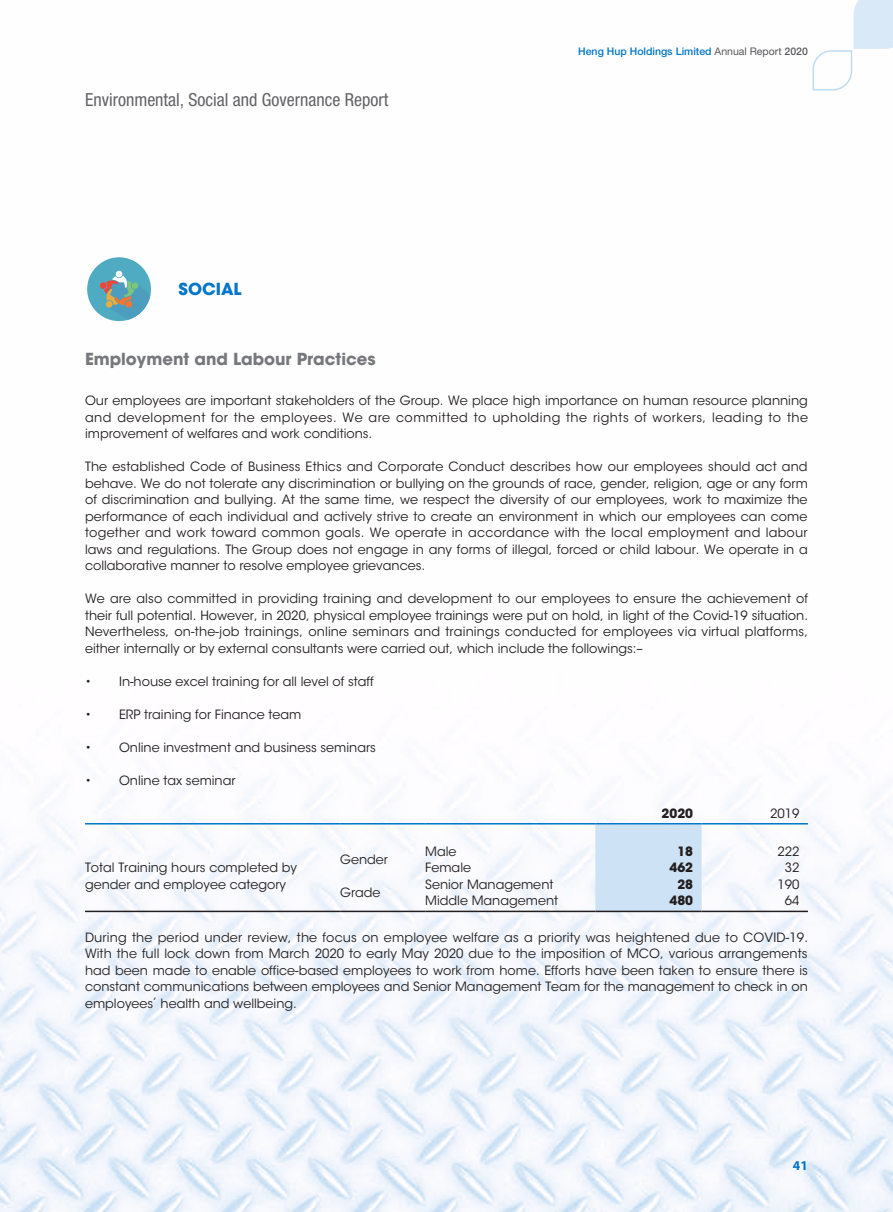
<style>
.page{position:relative;width:893px;height:1212px;background:#fff}
.page>*{position:absolute;margin:0;border:0;box-sizing:border-box;transform-origin:0 0}
.t1{font:condensed 18px "Helvetica Neue LT Std";color:#636366}
.t2{font:700 16.5px "ITC Avant Garde Std";color:#76787b}
.t3{font:700 16.5px "ITC Avant Garde Std";color:#0076c8}
.t4{font:700 13.5px "Myriad Pro";color:#0076c8}
.t5{font:12.75px/16.5px "ITC Avant Garde Std";color:#231f20;text-align:justify}
.t6{font:700 12.75px "ITC Avant Garde Std";color:#231f20}
.t7{font:500 10.5px "Helvetica Neue LT Std";color:#0076c8}
.s1{font-weight:400;color:#57585a}
.s2{color:#57585a}
</style>
<div class="page">
<img style="left:0;top:321px;width:893px;height:891px">
<svg style="left:812px;top:0;width:81px;height:91px"></svg>
<svg style="left:87px;top:257px;width:64px;height:64px"></svg>
<div style="left:595px;top:824px;width:107px;height:87px;background:#cde2f5"></div>
<hr style="left:85px;top:823px;width:255px;height:1px;background:#0076c8">
<hr style="left:340px;top:823px;width:85px;height:1px;background:#0076c8">
<hr style="left:425px;top:823px;width:170px;height:1px;background:#0076c8">
<hr style="left:595px;top:823px;width:107px;height:1px;background:#0076c8">
<hr style="left:702px;top:823px;width:106px;height:1px;background:#0076c8">
<hr style="left:85px;top:911px;width:255px;height:1px;background:#231f20">
<hr style="left:340px;top:911px;width:85px;height:1px;background:#231f20">
<hr style="left:425px;top:911px;width:170px;height:1px;background:#231f20">
<hr style="left:595px;top:911px;width:107px;height:1px;background:#231f20">
<hr style="left:702px;top:911px;width:106px;height:1px;background:#231f20">
<h1 class="t1" style="left:85px;top:89px;width:305px">Environmental, Social and Governance Report</h1>
<p class="t3" style="left:179px;top:279px;width:65px">SOCIAL</p>
<p class="t7" style="left:578px;top:45px;width:231px">Heng Hup Holdings Limited <span class="s1">Annual Report</span> <span class="s2">2020</span></p>
<p class="t2" style="left:85px;top:348px;width:292px">Employment and Labour Practices</p>
<p class="t5" style="left:85px;top:392px;width:724px">Our employees are important stakeholders of the Group. We place high importance on human resource planning and development for the employees. We are committed to upholding the rights of workers, leading to the improvement of welfares and work conditions.</p>
<p class="t5" style="left:85px;top:458px;width:724px">The established Code of Business Ethics and Corporate Conduct describes how our employees should act and behave. We do not tolerate any discrimination or bullying on the grounds of race, gender, religion, age or any form of discrimination and bullying. At the same time, we respect the diversity of our employees, work to maximize the performance of each individual and actively strive to create an environment in which our employees can come together and work toward common goals. We operate in accordance with the local employment and labour laws and regulations. The Group does not engage in any forms of illegal, forced or child labour. We operate in a collaborative manner to resolve employee grievances.</p>
<p class="t5" style="left:85px;top:590px;width:725px">We are also committed in providing training and development to our employees to ensure the achievement of their full potential. However, in 2020, physical employee trainings were put on hold, in light of the Covid-19 situation.<br>Nevertheless, on-the-job trainings, online seminars and trainings conducted for employees via virtual platforms, either internally or by external consultants were carried out, which include the followings:–</p>
<p class="t5" style="left:85px;top:673px;width:290px">• In-house excel training for all level of staff</p>
<p class="t5" style="left:85px;top:706px;width:218px">• ERP training for Finance team</p>
<p class="t5" style="left:85px;top:739px;width:292px">• Online investment and business seminars</p>
<p class="t5" style="left:85px;top:772px;width:152px">• Online tax seminar</p>
<p class="t6" style="left:662px;top:805px;width:33px">2020</p>
<p class="t5" style="left:770px;top:805px;width:31px">2019</p>
<p class="t5" style="left:425px;top:843px;width:33px">Male</p>
<p class="t6" style="left:677px;top:843px;width:17px">18</p>
<p class="t5" style="left:777px;top:843px;width:24px">222</p>
<p class="t5" style="left:425px;top:860px;width:47px">Female</p>
<p class="t6" style="left:669px;top:859px;width:25px">462</p>
<p class="t5" style="left:785px;top:860px;width:16px">32</p>
<p class="t5" style="left:340px;top:851px;width:49px">Gender</p>
<p class="t5" style="left:85px;top:860px;width:213px">Total Training hours completed by gender and employee category</p>
<p class="t5" style="left:425px;top:876px;width:130px">Senior Management</p>
<p class="t6" style="left:677px;top:876px;width:17px">28</p>
<p class="t5" style="left:777px;top:876px;width:24px">190</p>
<p class="t5" style="left:425px;top:893px;width:134px">Middle Management</p>
<p class="t6" style="left:669px;top:892px;width:25px">480</p>
<p class="t5" style="left:785px;top:893px;width:16px">64</p>
<p class="t5" style="left:85px;top:929px;width:725px">During the period under review, the focus on employee welfare as a priority was heightened due to COVID-19.<br>With the full lock down from March 2020 to early May 2020 due to the imposition of MCO, various arrangements had been made to enable office-based employees to work from home. Efforts have been taken to ensure there is constant communications between employees and Senior Management Team for the management to check in on employees’ health and wellbeing.</p>
<p class="t5" style="left:340px;top:884px;width:42px">Grade</p>
<p class="t4" style="left:793px;top:1157px;width:16px">41</p>
</div>
